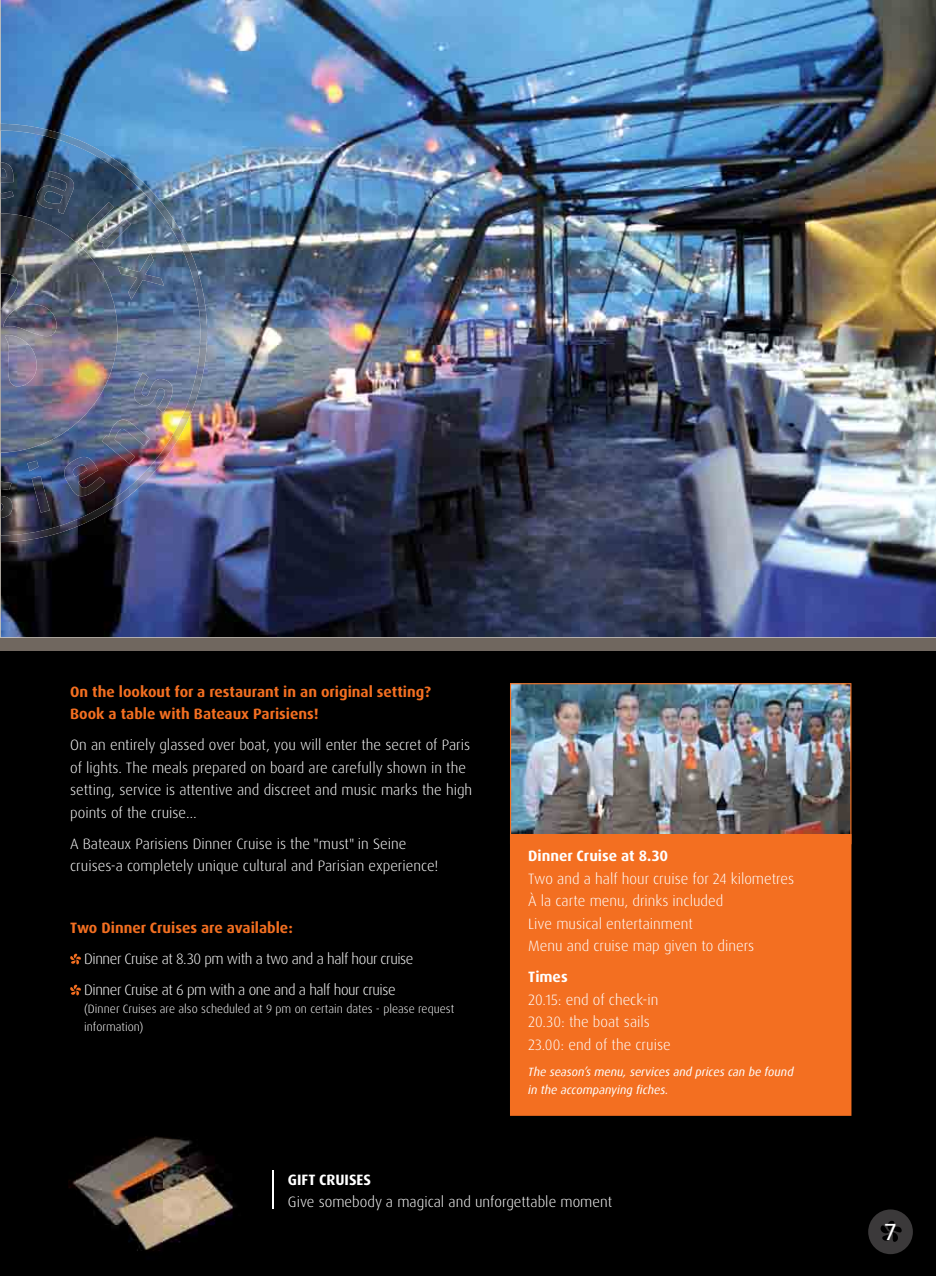
<style>
.page{position:relative;width:936px;height:1276px;background:#fff}
.page>*{position:absolute;margin:0;border:0;box-sizing:border-box;transform-origin:0 0}
.t1{font:22.5px "Utility Pro";color:#fff}
.t2{font:300 15px/22.5px "Dax OT";color:#fff}
.t3{font:700 15px/22.5px "Dax OT";color:#f36f21}
.t4{font:300 15px/31px "Dax OT";letter-spacing:-.03em;color:#fff}
.t5{font:700 15px "Dax OT";color:#fff}
.t6{font:300 12px/18px "Dax OT";color:#fff}
.t7{font:italic 12px/18px "Dax";color:#fff}
</style>
<div class="page">
<div style="left:0;top:638px;width:935px;height:638px;background:#000"></div>
<img style="left:0;top:0;width:935px;height:638px">
<img style="left:510px;top:683px;width:341px;height:151px">
<div style="left:510px;top:834px;width:341px;height:282px;background:#f36f21"></div>
<div style="left:0;top:638px;width:935px;height:13px;background:#70675f"></div>
<svg style="left:70px;top:953px;width:11px;height:11px"></svg>
<svg style="left:70px;top:984px;width:11px;height:11px"></svg>
<img style="left:1px;top:124px;width:135px;height:52px">
<img style="left:125px;top:176px;width:54px;height:52px">
<img style="left:155px;top:228px;width:52px;height:243px">
<img style="left:103px;top:460px;width:53px;height:53px">
<img style="left:1px;top:505px;width:103px;height:37px">
<img style="left:1px;top:162px;width:13px;height:37px">
<img style="left:35px;top:171px;width:41px;height:42px">
<img style="left:85px;top:202px;width:46px;height:47px">
<img style="left:118px;top:253px;width:46px;height:47px">
<img style="left:1px;top:482px;width:11px;height:36px">
<img style="left:27px;top:461px;width:23px;height:51px">
<img style="left:62px;top:457px;width:43px;height:39px">
<img style="left:102px;top:420px;width:48px;height:43px">
<img style="left:133px;top:372px;width:42px;height:40px">
<img style="left:1px;top:213px;width:116px;height:239px">
<svg style="left:0;top:124px;width:1px;height:418px"></svg>
<img style="left:68px;top:1136px;width:168px;height:115px">
<hr style="left:272px;top:1170px;width:1px;height:39px;background:#fff">
<svg style="left:868px;top:1209px;width:44px;height:45px"></svg>
<p class="t3" style="left:70px;top:680px;width:362px">On the lookout for a restaurant in an original setting?<br>Book a table with Bateaux Parisiens!</p>
<p class="t2" style="left:70px;top:734px;width:403px">On an entirely glassed over boat, you will enter the secret of Paris of lights. The meals prepared on board are carefully shown in the setting, service is attentive and discreet and music marks the high points of the cruise…</p>
<p class="t2" style="left:70px;top:832px;width:370px">A Bateaux Parisiens Dinner Cruise is the "must" in Seine cruises-a completely unique cultural and Parisian experience!</p>
<p class="t3" style="left:70px;top:917px;width:224px">Two Dinner Cruises are available:</p>
<p class="t4" style="left:84px;top:944px;width:331px">Dinner Cruise at 8.30 pm with a two and a half hour cruise<br>Dinner Cruise at 6 pm with a one and a half hour cruise</p>
<p class="t6" style="left:84px;top:1000px;width:371px">(Dinner Cruises are also scheduled at 9 pm on certain dates - please request information)</p>
<p class="t5" style="left:528px;top:846px;width:141px">Dinner Cruise at 8.30</p>
<p class="t2" style="left:528px;top:867px;width:267px">Two and a half hour cruise for 24 kilometres À la carte menu, drinks included<br>Live musical entertainment<br>Menu and cruise map given to diners</p>
<p class="t5" style="left:528px;top:967px;width:41px">Times</p>
<p class="t2" style="left:528px;top:988px;width:144px">20.15: end of check-in<br>20.30: the boat sails<br>23.00: end of the cruise</p>
<p class="t7" style="left:528px;top:1063px;width:267px">The season’s menu, services and prices can be found in the accompanying fiches.</p>
<p class="t5" style="left:288px;top:1170px;width:85px">GIFT CRUISES</p>
<p class="t2" style="left:288px;top:1191px;width:326px">Give somebody a magical and unforgettable moment</p>
<h1 class="t1" style="left:884px;top:1217px;width:13px">7</h1>
</div>
